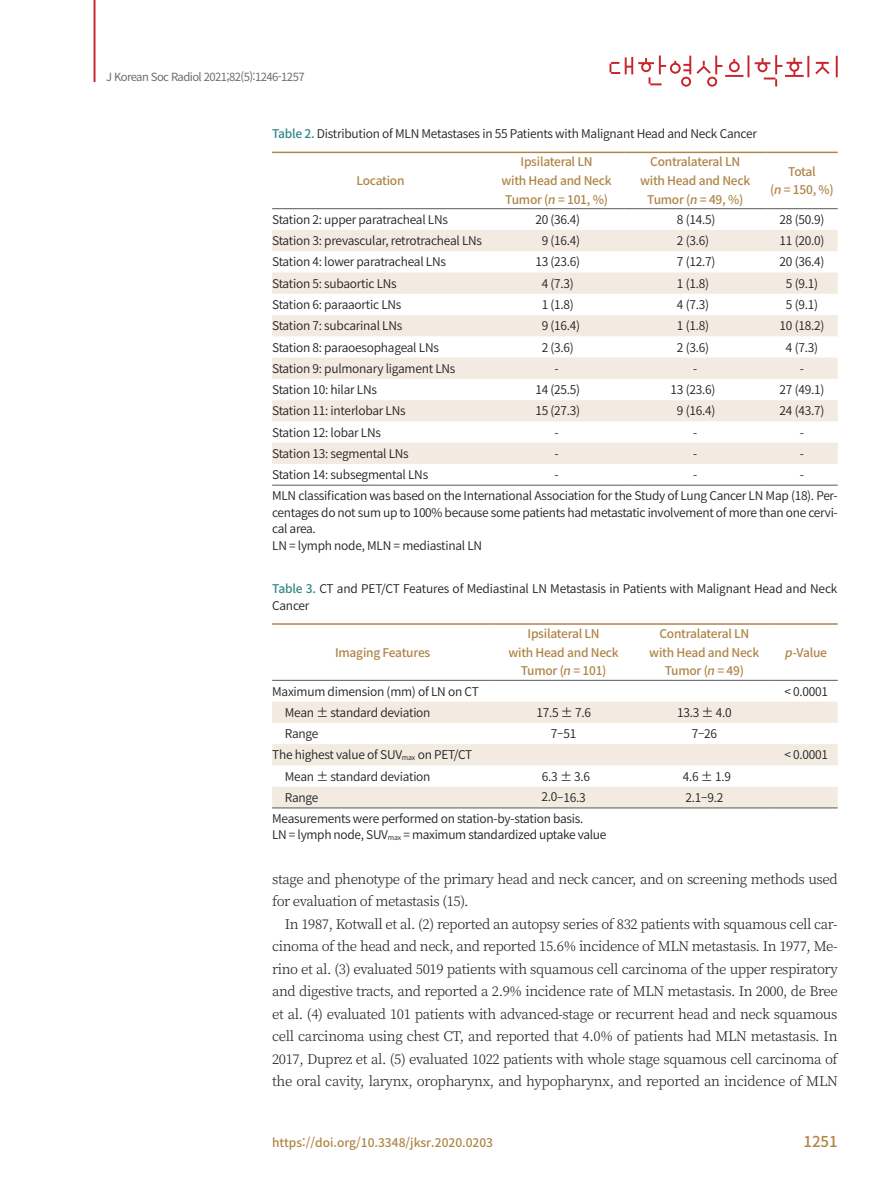
<style>
.page{position:relative;width:893px;height:1191px;background:#fff}
.page>*{position:absolute;margin:0;border:0;box-sizing:border-box;transform-origin:0 0}
.t1{font:500 15px "Noto Sans CJ Kkr";color:#b08548}
.t2{font:300 13.5px/22.5px "Noto Serif CJ Kkr";letter-spacing:-.03em;color:#231f20}
.t3{font:600 12px/16.5px "Noto Sans CJ Kkr";letter-spacing:-.02em;color:#231f20}
.t4{font:500 12px/18.8px "Noto Sans CJ Kkr";letter-spacing:-.02em;color:#b08548;text-align:center}
.t5{font:500 12px "Noto Sans CJ Kkr";color:#b08548}
.t6{font:11.25px "Noto Sans CJ Kkr";letter-spacing:-.05em;color:#6c6d70}
.s1{font-weight:500;color:#328886}
.s2{font-style:italic}
.s3{font-size:7.05px}
</style>
<div class="page">
<hr style="left:94px;top:0;width:1px;height:82px;background:#c8242b">
<svg style="left:609px;top:55px;width:229px;height:32px"></svg>
<svg style="left:272px;top:701px;width:566px;height:106px;fill:#f3ebe1"></svg>
<hr style="left:272px;top:623px;width:221px;height:2px;background:#b08548">
<hr style="left:493px;top:623px;width:141px;height:2px;background:#b08548">
<hr style="left:634px;top:623px;width:141px;height:2px;background:#b08548">
<hr style="left:775px;top:623px;width:63px;height:2px;background:#b08548">
<hr style="left:272px;top:807px;width:221px;height:1px;background:#57585a">
<hr style="left:493px;top:807px;width:141px;height:1px;background:#57585a">
<hr style="left:634px;top:807px;width:141px;height:1px;background:#57585a">
<hr style="left:775px;top:807px;width:63px;height:1px;background:#57585a">
<hr style="left:272px;top:680px;width:221px;height:1px;background:#57585a">
<hr style="left:493px;top:680px;width:141px;height:1px;background:#57585a">
<hr style="left:634px;top:680px;width:141px;height:1px;background:#57585a">
<hr style="left:775px;top:680px;width:63px;height:1px;background:#57585a">
<svg style="left:272px;top:230px;width:566px;height:234px;fill:#f3ebe1"></svg>
<hr style="left:272px;top:485px;width:217px;height:1px;background:#57585a">
<hr style="left:489px;top:485px;width:135px;height:1px;background:#57585a">
<hr style="left:624px;top:485px;width:142px;height:1px;background:#57585a">
<hr style="left:766px;top:485px;width:72px;height:1px;background:#57585a">
<hr style="left:272px;top:152px;width:217px;height:1px;background:#b08548">
<hr style="left:489px;top:152px;width:135px;height:1px;background:#b08548">
<hr style="left:624px;top:152px;width:142px;height:1px;background:#b08548">
<hr style="left:766px;top:152px;width:72px;height:1px;background:#b08548">
<hr style="left:272px;top:208px;width:217px;height:1px;background:#57585a">
<hr style="left:489px;top:208px;width:135px;height:1px;background:#57585a">
<hr style="left:624px;top:208px;width:142px;height:1px;background:#57585a">
<hr style="left:766px;top:208px;width:72px;height:1px;background:#57585a">
<p class="t6" style="left:106px;top:70px;width:200px">J Korean Soc Radiol 2021;82(5):1246-1257</p>
<p class="t3" style="left:272px;top:126px;width:486px"><span class="s1">Table 2.</span> Distribution of MLN Metastases in 55 Patients with Malignant Head and Neck Cancer</p>
<p class="t4" style="left:357px;top:172px;width:50px">Location</p>
<p class="t4" style="left:501px;top:153px;width:112px">Ipsilateral LN<br>with Head and Neck<br>Tumor (<span class="s2">n</span>= 101, %)</p>
<p class="t4" style="left:640px;top:153px;width:112px">Contralateral LN with Head and Neck<br>Tumor (<span class="s2">n</span>= 49, %)</p>
<p class="t4" style="left:770px;top:162px;width:65px">Total<br>(<span class="s2">n</span>= 150, %)</p>
<p class="t3" style="left:272px;top:212px;width:177px">Station 2: upper paratracheal LNs</p>
<p class="t3" style="left:535px;top:212px;width:46px">20 (36.4)</p>
<p class="t3" style="left:677px;top:212px;width:40px">8 (14.5)</p>
<p class="t3" style="left:779px;top:212px;width:46px">28 (50.9)</p>
<p class="t3" style="left:272px;top:233px;width:212px">Station 3: prevascular, retrotracheal LNs</p>
<p class="t3" style="left:542px;top:233px;width:40px">9 (16.4)</p>
<p class="t3" style="left:677px;top:233px;width:34px">2 (3.6)</p>
<p class="t3" style="left:779px;top:233px;width:46px">11 (20.0)</p>
<p class="t3" style="left:272px;top:254px;width:175px">Station 4: lower paratracheal LNs</p>
<p class="t3" style="left:535px;top:254px;width:46px">13 (23.6)</p>
<p class="t3" style="left:677px;top:254px;width:40px">7 (12.7)</p>
<p class="t3" style="left:779px;top:254px;width:46px">20 (36.4)</p>
<p class="t3" style="left:272px;top:275px;width:126px">Station 5: subaortic LNs</p>
<p class="t3" style="left:542px;top:275px;width:34px">4 (7.3)</p>
<p class="t3" style="left:677px;top:275px;width:34px">1 (1.8)</p>
<p class="t3" style="left:786px;top:275px;width:34px">5 (9.1)</p>
<p class="t3" style="left:272px;top:296px;width:131px">Station 6: paraaortic LNs</p>
<p class="t3" style="left:542px;top:296px;width:34px">1 (1.8)</p>
<p class="t3" style="left:677px;top:296px;width:34px">4 (7.3)</p>
<p class="t3" style="left:786px;top:296px;width:34px">5 (9.1)</p>
<p class="t3" style="left:272px;top:318px;width:132px">Station 7: subcarinal LNs</p>
<p class="t3" style="left:542px;top:318px;width:40px">9 (16.4)</p>
<p class="t3" style="left:677px;top:318px;width:34px">1 (1.8)</p>
<p class="t3" style="left:779px;top:318px;width:46px">10 (18.2)</p>
<p class="t3" style="left:272px;top:339px;width:168px">Station 8: paraoesophageal LNs</p>
<p class="t3" style="left:542px;top:339px;width:34px">2 (3.6)</p>
<p class="t3" style="left:677px;top:339px;width:34px">2 (3.6)</p>
<p class="t3" style="left:786px;top:339px;width:34px">4 (7.3)</p>
<p class="t3" style="left:272px;top:360px;width:185px">Station 9: pulmonary ligament LNs</p>
<p class="t3" style="left:555px;top:360px;width:6px">-</p>
<p class="t3" style="left:693px;top:360px;width:6px">-</p>
<p class="t3" style="left:800px;top:360px;width:6px">-</p>
<p class="t3" style="left:272px;top:382px;width:106px">Station 10: hilar LNs</p>
<p class="t3" style="left:535px;top:382px;width:46px">14 (25.5)</p>
<p class="t3" style="left:671px;top:382px;width:46px">13 (23.6)</p>
<p class="t3" style="left:779px;top:382px;width:46px">27 (49.1)</p>
<p class="t3" style="left:272px;top:403px;width:135px">Station 11: interlobar LNs</p>
<p class="t3" style="left:535px;top:403px;width:46px">15 (27.3)</p>
<p class="t3" style="left:677px;top:403px;width:40px">9 (16.4)</p>
<p class="t3" style="left:779px;top:403px;width:46px">24 (43.7)</p>
<p class="t3" style="left:272px;top:424px;width:110px">Station 12: lobar LNs</p>
<p class="t3" style="left:555px;top:424px;width:6px">-</p>
<p class="t3" style="left:693px;top:424px;width:6px">-</p>
<p class="t3" style="left:800px;top:424px;width:6px">-</p>
<p class="t3" style="left:272px;top:445px;width:138px">Station 13: segmental LNs</p>
<p class="t3" style="left:555px;top:445px;width:6px">-</p>
<p class="t3" style="left:693px;top:445px;width:6px">-</p>
<p class="t3" style="left:800px;top:445px;width:6px">-</p>
<p class="t3" style="left:272px;top:466px;width:158px">Station 14: subsegmental LNs</p>
<p class="t3" style="left:555px;top:466px;width:6px">-</p>
<p class="t3" style="left:693px;top:466px;width:6px">-</p>
<p class="t3" style="left:272px;top:464px;width:567px;line-height:21px;text-indent:528px">-<br>MLN classification was based on the International Association for the Study of Lung Cancer LN Map (18). Per-</p>
<p class="t3" style="left:272px;top:504px;width:567px">centages do not sum up to 100% because some patients had metastatic involvement of more than one cervi&shy;cal area.<br>LN = lymph node, MLN = mediastinal LN</p>
<p class="t3" style="left:272px;top:581px;width:567px"><span class="s1">Table 3.</span> CT and PET/CT Features of Mediastinal LN Metastasis in Patients with Malignant Head and Neck<br>Cancer</p>
<p class="t4" style="left:335px;top:643px;width:97px">Imaging Features</p>
<p class="t4" style="left:509px;top:624px;width:112px">Ipsilateral LN<br>with Head and Neck<br>Tumor (<span class="s2">n</span>= 101)</p>
<p class="t4" style="left:649px;top:624px;width:112px">Contralateral LN with Head and Neck<br>Tumor (<span class="s2">n</span>= 49)</p>
<p class="t4" style="left:785px;top:643px;width:44px"><span class="s2">p</span>-Value</p>
<p class="t3" style="left:272px;top:683px;width:208px">Maximum dimension (mm) of LN on CT</p>
<p class="t3" style="left:784px;top:683px;width:45px">&lt; 0.0001</p>
<p class="t3" style="left:285px;top:704px;width:147px">Mean ± standard deviation</p>
<p class="t3" style="left:536px;top:704px;width:56px">17.5 ± 7.6</p>
<p class="t3" style="left:677px;top:704px;width:56px">13.3 ± 4.0</p>
<p class="t3" style="left:285px;top:725px;width:35px">Range</p>
<p class="t3" style="left:551px;top:725px;width:27px">7–51</p>
<p class="t3" style="left:692px;top:725px;width:27px">7–26</p>
<p class="t3" style="left:272px;top:747px;width:202px">The highest value of SUV<span class="s3">max</span> on PET/CT</p>
<p class="t3" style="left:784px;top:747px;width:45px">&lt; 0.0001</p>
<p class="t3" style="left:285px;top:768px;width:147px">Mean ± standard deviation</p>
<p class="t3" style="left:542px;top:768px;width:50px">6.3 ± 3.6</p>
<p class="t3" style="left:683px;top:768px;width:50px">4.6 ± 1.9</p>
<p class="t3" style="left:285px;top:789px;width:35px">Range</p>
<p class="t3" style="left:542px;top:789px;width:46px">2.0–16.3</p>
<p class="t3" style="left:685px;top:789px;width:39px">2.1–9.2</p>
<p class="t3" style="left:272px;top:810px;width:336px">Measurements were performed on station-by-station basis.<br>LN = lymph node, SUV<span class="s3">max</span> = maximum standardized uptake value</p>
<p class="t2" style="left:272px;top:868px;width:567px">stage and phenotype of the primary head and neck cancer, and on screening methods used for evaluation of metastasis (15).</p>
<p class="t2" style="left:272px;top:913px;width:567px;text-align:justify;text-indent:13px">In 1987, Kotwall et al. (2) reported an autopsy series of 832 patients with squamous cell car&shy;cinoma of the head and neck, and reported 15.6% incidence of MLN metastasis. In 1977, Me&shy;rino et al. (3) evaluated 5019 patients with squamous cell carcinoma of the upper respiratory and digestive tracts, and reported a 2.9% incidence rate of MLN metastasis. In 2000, de Bree et al. (4) evaluated 101 patients with advanced-stage or recurrent head and neck squamous cell carcinoma using chest CT, and reported that 4.0% of patients had MLN metastasis. In 2017, Duprez et al. (5) evaluated 1022 patients with whole stage squamous cell carcinoma of the oral cavity, larynx, oropharynx, and hypopharynx, and reported an incidence of MLN</p>
<p class="t5" style="left:272px;top:1135px;width:222px">https://doi.org/10.3348/jksr.2020.0203</p>
<p class="t1" style="left:803px;top:1132px;width:36px">1251</p>
</div>
